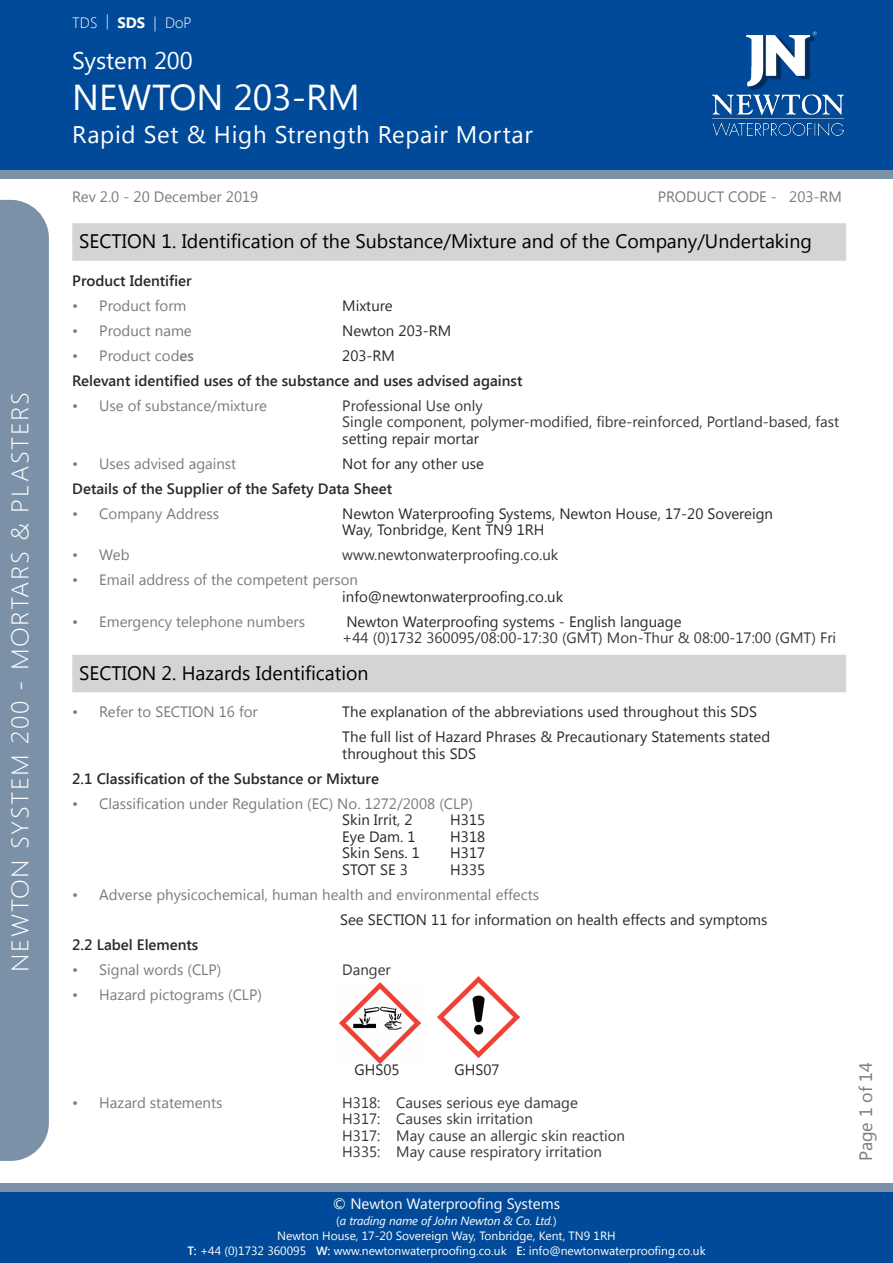
<style>
.page{position:relative;width:893px;height:1263px;background:#fff}
.page>*{position:absolute;margin:0;border:0;box-sizing:border-box;transform-origin:0 0}
.t1{font:36px "Segoe UI";color:#fff}
.t2{font:24px "Segoe UI";letter-spacing:.03em;color:#fff}
.t3{font:300 24px "Segoe UI";letter-spacing:.06em;color:#fff;scale:1.08 1}
.t4{font:24px "Segoe UI";color:#fff}
.t5{font:19.5px "Segoe UI";color:#000}
.t6{font:18px "Segoe UI";color:#7b7b7b}
.t7{font:15px/16.5px "Segoe UI";color:#292929}
.t8{font:15px/16.5px "Segoe UI";color:#7b7b7b}
.t9{font:15px/16.5px "Segoe UI";color:#383838}
.t10{font:600 15px "Segoe UI";color:#292929}
.t11{font:15px "Segoe UI";color:#fff}
.t12{font:300 15px "Segoe UI";color:#fff}
.t13{font:12px/15.6px "Segoe UI";color:#fff;text-align:center}
.s1{font-weight:700}
.s2{font-weight:600}
.s3{color:#7c7c7b}
.s4{color:#292929}
.s5{font-style:italic}
</style>
<div class="page">
<div style="left:0;top:0;width:893px;height:173px;background:#014a99"></div>
<div style="left:0;top:170px;width:893px;height:9px;background:#7a91a7"></div>
<div style="left:0;top:200px;width:49px;height:961px;background:#7a91a7"></div>
<div style="left:0;top:1191px;width:893px;height:72px;background:#014a99"></div>
<div style="left:0;top:1183px;width:893px;height:8px;background:#7a91a7"></div>
<img style="left:712px;top:31px;width:132px;height:105px">
<div style="left:72px;top:223px;width:774px;height:38px;background:#d5d4d3"></div>
<div style="left:72px;top:655px;width:774px;height:37px;background:#d5d4d3"></div>
<img style="left:339px;top:982px;width:81px;height:81px">
<img style="left:438px;top:976px;width:81px;height:81px">
<h2 class="t3" style="left:3px;top:972px;width:538px;rotate:-90deg">NEWTON SYSTEM 200 - MORTARS &amp; PLASTERS</h2>
<p class="t12" style="left:72px;top:12px;width:121px">TDS | <span class="s1">SDS</span> | DoP</p>
<h2 class="t4" style="left:72px;top:43px;width:122px">System 200</h2>
<h1 class="t1" style="left:72px;top:72px;width:289px">NEWTON 203-RM</h1>
<h2 class="t2" style="left:72px;top:117px;width:462px">Rapid Set &amp; High Strength Repair Mortar</h2>
<p class="t8" style="left:72px;top:188px;width:188px">Rev 2.0 - 20 December 2019</p>
<p class="t8" style="left:658px;top:188px;width:186px">PRODUCT CODE - 203-RM</p>
<h3 class="t5" style="left:79px;top:228px;width:734px">SECTION 1. Identification of the Substance/Mixture and of the Company/Undertaking</h3>
<p class="t10" style="left:72px;top:270px;width:121px">Product Identifier</p>
<p class="t8" style="left:72px;top:297px;width:116px">• Product form</p>
<p class="t7" style="left:342px;top:297px;width:52px">Mixture</p>
<p class="t8" style="left:72px;top:322px;width:121px">• Product name</p>
<p class="t7" style="left:342px;top:322px;width:110px">Newton 203-RM</p>
<p class="t8" style="left:72px;top:347px;width:123px">• Product cod<span class="s2">es</span></p>
<p class="t7" style="left:342px;top:347px;width:54px">203-RM</p>
<p class="t10" style="left:72px;top:370px;width:452px">Relevant identified uses of the substance and uses advised against</p>
<p class="t8" style="left:72px;top:397px;width:196px">• Use of substance/mixture</p>
<p class="t9" style="left:342px;top:397px;width:498px">Professional Use only<br>Single component, polymer-modified, fibre-reinforced, Portland-based, fast</p>
<p class="t7" style="left:342px;top:430px;width:138px">setting repair mortar</p>
<p class="t8" style="left:72px;top:455px;width:166px">• Uses advised against</p>
<p class="t7" style="left:342px;top:455px;width:143px">Not for any other use</p>
<p class="t10" style="left:72px;top:478px;width:321px">Details of the Supplier of the Safety Data Sheet</p>
<p class="t8" style="left:72px;top:505px;width:149px">• Company Address</p>
<p class="t7" style="left:342px;top:505px;width:432px">Newton Waterproofing Systems, Newton House, 17-20 Sovereign<br>Way, Tonbridge, Kent TN9 1RH</p>
<p class="t8" style="left:72px;top:546px;width:59px">• Web</p>
<p class="t9" style="left:342px;top:546px;width:217px">www.newtonwaterproofing.co.uk</p>
<p class="t8" style="left:72px;top:571px;width:287px">• Email address of the competent person</p>
<p class="t7" style="left:342px;top:588px;width:222px">info@newtonwaterproofing.co.uk</p>
<p class="t8" style="left:72px;top:613px;width:234px">• Emergency telephone numbers</p>
<p class="t7" style="left:346px;top:613px;width:337px">Newton Waterproofing systems - English language</p>
<p class="t9" style="left:342px;top:629px;width:495px">+44 (0)1732 360095/08:00-17:30 (GMT) Mon-Thur &amp; 08:00-17:00 (GMT) Fri</p>
<h3 class="t5" style="left:79px;top:659px;width:291px">SECTION 2. Hazards Identification</h3>
<p class="t8" style="left:72px;top:703px;width:187px">• Refer to SECTION 16 for</p>
<p class="t7" style="left:342px;top:699px;width:429px;line-height:25px">The explanation of the abbreviations used throughout this SDS<br>The full list of Hazard Phrases &amp; Precautionary Statements stated</p>
<p class="t7" style="left:342px;top:744px;width:135px">throughout this SDS</p>
<p class="t10" style="left:72px;top:768px;width:308px">2.1 Classification of the Substance or Mixture</p>
<p class="t8" style="left:342px;top:794px;width:132px;text-indent:-270px">• Classification under Regulation (EC) No. 1272/2008 (CLP<span class="s3">)<br></span><span class="s4">Skin Irrit, 2</span></p>
<p class="t7" style="left:450px;top:811px;width:36px">H315</p>
<p class="t7" style="left:342px;top:827px;width:75px">Eye Dam. 1</p>
<p class="t7" style="left:450px;top:827px;width:36px">H318</p>
<p class="t7" style="left:342px;top:844px;width:79px">Skin Sens. 1</p>
<p class="t7" style="left:450px;top:844px;width:36px">H317</p>
<p class="t7" style="left:342px;top:860px;width:67px">STOT SE 3</p>
<p class="t7" style="left:450px;top:860px;width:36px">H335</p>
<p class="t8" style="left:72px;top:885px;width:468px">• Adverse physicochemical, human health and environmental effects</p>
<p class="t7" style="left:340px;top:910px;width:429px">See SECTION 11 for information on health effects and symptoms</p>
<p class="t10" style="left:72px;top:934px;width:128px">2.2 Label Elements</p>
<p class="t8" style="left:72px;top:960px;width:151px">• Signal words (CLP)</p>
<p class="t9" style="left:342px;top:960px;width:50px">Danger</p>
<p class="t8" style="left:72px;top:985px;width:191px">• Hazard pictograms (CLP)</p>
<p class="t7" style="left:355px;top:1061px;width:47px">GHS05</p>
<p class="t7" style="left:454px;top:1061px;width:47px">GHS07</p>
<p class="t8" style="left:72px;top:1094px;width:152px">• Hazard statements</p>
<p class="t9" style="left:342px;top:1094px;width:284px">H318: Causes serious eye damage<br>H317: Causes skin irritation<br>H317: May cause an allergic skin reaction H335: May cause respiratory irritation</p>
<p class="t11" style="left:333px;top:1193px;width:229px">© Newton Waterproofing Systems</p>
<p class="t13" style="left:277px;top:1212px;width:340px">(<span class="s5">a trading name of John Newton &amp; Co. Ltd.</span>)<br>Newton House, 17-20 Sovereign Way, Tonbridge, Kent, TN9 1RH</p>
<p class="t13" style="left:187px;top:1242px;width:520px"><span class="s2">T:</span> +44 (0)1732 360095 <span class="s2">W:</span> www.newtonwaterproofing.co.uk <span class="s2">E:</span> info@newtonwaterproofing.co.uk</p>
<p class="t6" style="left:853px;top:1161px;width:100px;rotate:-90deg">Page 1 of 14</p>
</div>
